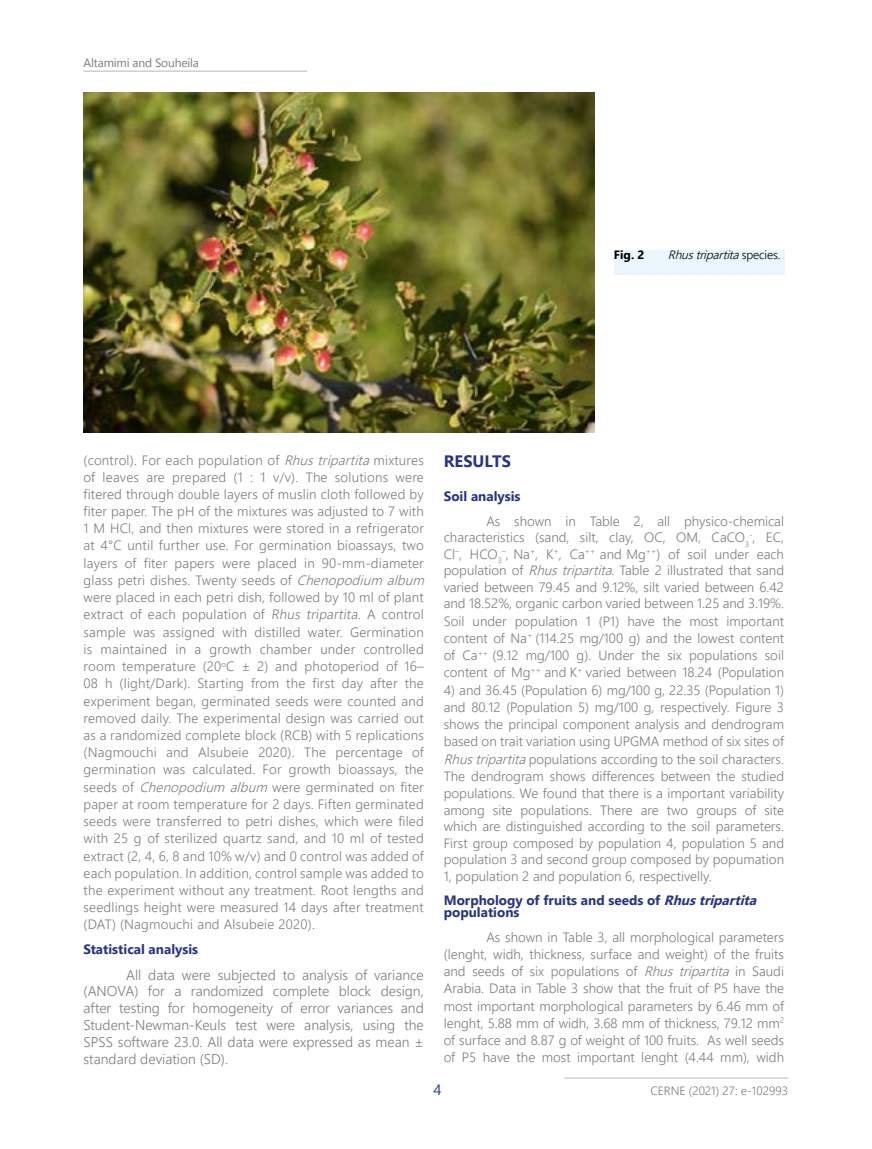
<style>
.page{position:relative;width:872px;height:1149px;background:#fff}
.page>*{position:absolute;margin:0;border:0;box-sizing:border-box;transform-origin:0 0}
.t1{font:700 16.5px "Nirmala UI";color:#283583}
.t2{font:15px "Nirmala UI";color:#25408f}
.t3{font:300 14.1px/16.8px "Nirmala UI";color:#7f7c7d;text-align:justify}
.t4{font:300 13.5px/17.2px "Nirmala UI";letter-spacing:.015em;color:#7f7c7d;text-align:justify}
.t5{font:700 13.5px/12px "Nirmala UI";color:#283583}
.t6{font:300 12px "Nirmala UI";color:#7f7c7d}
.t7{font:italic 300 12px "Nirmala UI";color:#000}
.t8{font:12px "Nirmala UI";letter-spacing:-.015em;color:#7f7c7d}
.t9{font:700 12px "Nirmala UI";color:#000}
.s1{font-style:normal}
.s2{font-style:italic}
</style>
<div class="page">
<hr style="left:84px;top:71px;width:223px;height:1px;background:#bdbfc1">
<hr style="left:564px;top:1077px;width:224px;height:1px;background:#bdbfc1">
<img style="left:84px;top:92px;width:510px;height:340px">
<div style="left:614px;top:250px;width:170px;height:24px;background:#eaf5fd"></div>
<p class="t8" style="left:84px;top:53px;width:117px">Altamimi and Souheila</p>
<p class="t9" style="left:614px;top:244px;width:32px">Fig. 2</p>
<p class="t7" style="left:668px;top:245px;width:114px">Rhustripartita<span class="s1">s p e c i e s .</span></p>
<p class="t4" style="left:84px;top:451px;width:347px;text-align:left">(control). For each population of <span class="s2">Rhustripartita</span>mixtures of leaves are prepared (1 : 1 v/v). The solutions were fitered through double layers of muslin cloth followed by fiter paper. The pH of the mixtures was adjusted to 7 with 1 M HCl, and then mixtures were stored in a refrigerator at 4°C until further use. For germination bioassays, two layers of fiter papers were placed in 90-mm-diameter glass petri dishes. Twenty seeds of <span class="s2">Chenopodium album </span>were placed in each petri dish, followed by 10 ml of plant extract of each population of <span class="s2">Rhus tripartita</span>. A control sample was assigned with distilled water. Germination is maintained in a growth chamber under controlled room temperature (20<sup>o</sup>C ± 2) and photoperiod of 16– 08 h (light/Dark). Starting from the first day after the experiment began, germinated seeds were counted and removed daily. The experimental design was carried out as a randomized complete block (RCB) with 5 replications (Nagmouchi and Alsubeie 2020). The percentage of germination was calculated. For growth bioassays, the seeds of <span class="s2">Chenopodium album</span> were germinated on fiter paper at room temperature for 2 days. Fiften germinated seeds were transferred to petri dishes, which were filed with 25 g of sterilized quartz sand, and 10 ml of tested extract (2, 4, 6, 8 and 10% w/v) and 0 control was added of each population. In addition, control sample was added to the experiment without any treatment. Root lengths and seedlings height were measured 14 days after treatment (DAT) (Nagmouchi and Alsubeie 2020).</p>
<p class="t5" style="left:84px;top:942px;width:116px">Statistical analysis</p>
<p class="t3" style="left:84px;top:964px;width:342px;text-indent:43px">All data were subjected to analysis of variance (ANOVA) for a randomized complete block design, after testing for homogeneity of error variances and Student-Newman-Keuls test were analysis, using the SPSS software 23.0. All data were expressed as mean ± standard deviation (SD).</p>
<p class="t1" style="left:444px;top:448px;width:69px">RESULTS</p>
<p class="t5" style="left:444px;top:489px;width:78px">Soil analysis</p>
<p class="t4" style="left:444px;top:511px;width:342px;line-height:16.8px;text-indent:43px">As shown in Table 2, all physico-chemical characteristics (sand, silt, clay, OC, OM, CaCO<sub>3</sub><sup>-</sup>, EC, Cl<sup>–</sup>, HCO<sub>3</sub><sup>–</sup>, Na<sup>+</sup>, K<sup>+</sup>, Ca<sup>++</sup> and Mg<sup>++</sup>) of soil under each population of <span class="s2">Rhustripartita</span>. Table 2 illustrated that sand varied between 79.45 and 9.12%, silt varied between 6.42 and 18.52%, organic carbon varied between 1.25 and 3.19%.<br>Soil under population 1 (P1) have the most important content of Na<sup>+</sup> (114.25 mg/100 g) and the lowest content of Ca<sup>++</sup> (9.12 mg/100 g). Under the six populations soil content of Mg<sup>++</sup> and K<sup>+</sup> varied between 18.24 (Population</p>
<p class="t4" style="left:444px;top:680px;width:342px">4) and 36.45 (Population 6) mg/100 g, 22.35 (Population 1) and 80.12 (Population 5) mg/100 g, respectively. Figure 3 shows the principal component analysis and dendrogram based on trait variation using UPGMA method of six sites of <span class="s2">Rhustripartita</span>populations according to the soil characters.<br>The dendrogram shows differences between the studied populations. We found that there is a important variability among site populations. There are two groups of site which are distinguished according to the soil parameters.<br>First group composed by population 4, population 5 and population 3 and second group composed by popumation 1, population 2 and population 6, respectivelly.</p>
<p class="t5" style="left:444px;top:893px;width:319px">Morphology of fruits and seeds of <span class="s2">Rhustripartita </span>populations</p>
<p class="t4" style="left:444px;top:927px;width:342px;text-indent:43px">As shown in Table 3, all morphological parameters (lenght, widh, thickness, surface and weight) of the fruits and seeds of six populations of <span class="s2">Rhus tripartita</span>in Saudi Arabia. Data in Table 3 show that the fruit of P5 have the most important morphological parameters by 6.46 mm of lenght, 5.88 mm of widh, 3.68 mm of thickness, 79.12 mm<sup>2 </sup>of surface and 8.87 g of weight of 100 fruits. As well seeds of P5 have the most important lenght (4.44 mm), widh</p>
<p class="t2" style="left:433px;top:1077px;width:10px">4</p>
<p class="t6" style="left:650px;top:1080px;width:139px">CERNE (2021) 27: e-102993</p>
</div>
